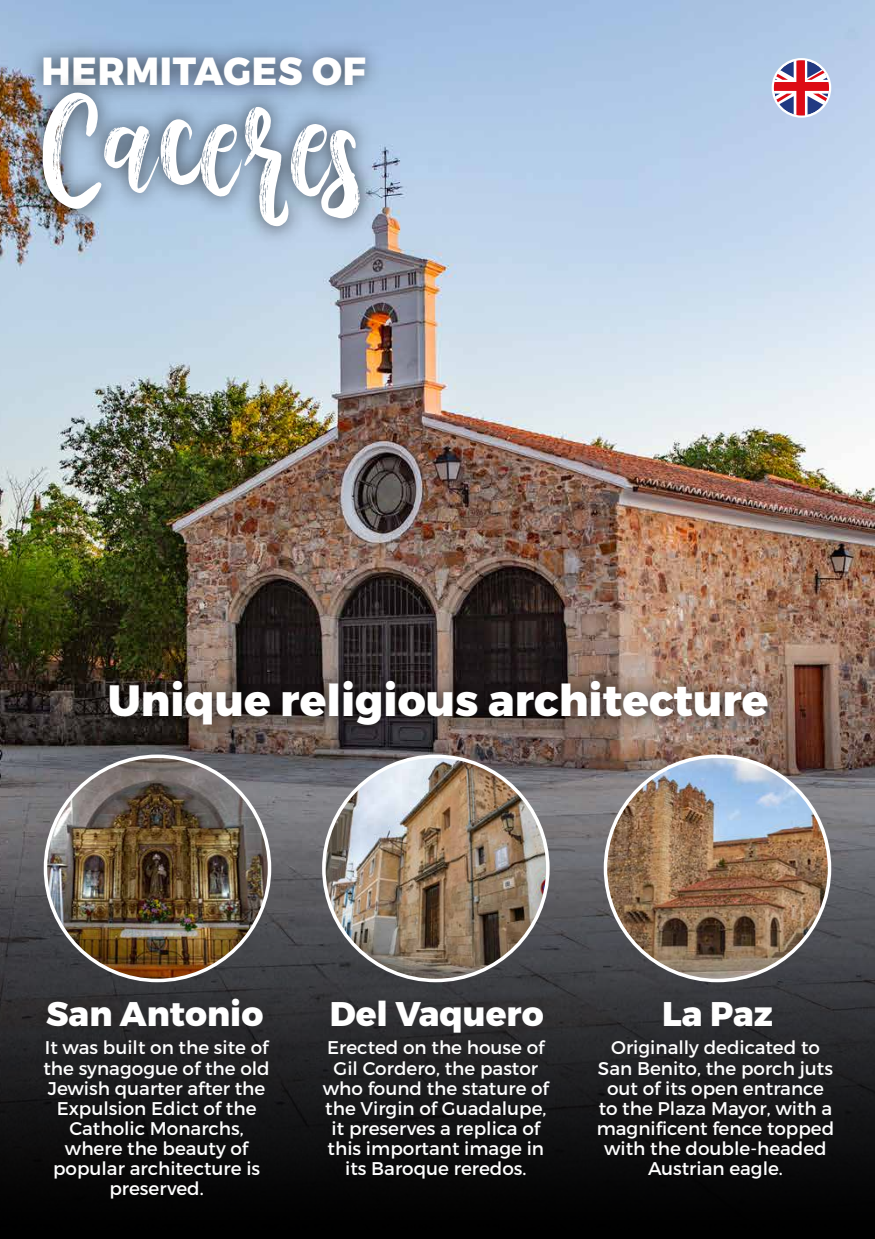
<style>
.page{position:relative;width:875px;height:1239px;background:#fff}
.page>*{position:absolute;margin:0;border:0;box-sizing:border-box;transform-origin:0 0}
.t1{font:112px "Austhina Brush Calligraphy Scratch";color:#fff;scale:.96 1}
.t2{font:800 43.75px "Montserrat";color:#fff}
.t3{font:800 39.11px "Montserrat";letter-spacing:.02em;color:#fff;scale:.95 1}
.t4{font:800 34.12px "Montserrat";color:#fff}
.t5{font:18.38px/20.1px "Montserrat";color:#fff;text-align:center}
</style>
<div class="page">
<img style="left:0;top:0;width:875px;height:730px">
<svg style="left:0;top:730px;width:875px;height:508px;background:#2b2b2d"></svg>
<img style="left:15px;top:25px;width:378px;height:99px">
<img style="left:81px;top:652px;width:714px;height:104px">
<img style="left:15px;top:61px;width:375px;height:215px">
<img style="left:324px;top:756px;width:224px;height:224px;border-radius:112px">
<img style="left:46px;top:756px;width:224px;height:224px;border-radius:112px">
<img style="left:606px;top:756px;width:224px;height:224px;border-radius:112px">
<svg style="left:772px;top:58px;width:59px;height:60px"></svg>
<svg style="left:774px;top:60px;width:55px;height:55px"></svg>
<h3 class="t3" style="left:42px;top:47px;width:343px">HERMITAGES OF</h3>
<h1 class="t1" style="left:42px;top:98px;width:337px">CACERES</h1>
<h2 class="t2" style="left:108px;top:672px;width:662px">Unique religious architecture</h2>
<h3 class="t4" style="left:46px;top:992px;width:219px">San Antonio</h3>
<h3 class="t4" style="left:330px;top:992px;width:215px">Del Vaquero</h3>
<h3 class="t4" style="left:662px;top:992px;width:112px">La Paz</h3>
<p class="t5" style="left:43px;top:1037px;width:228px">It was built on the site of the synagogue of the old<br>Jewish quarter after the<br>Expulsion Edict of the<br>Catholic Monarchs, where the beauty of popular architecture is preserved.</p>
<p class="t5" style="left:323px;top:1037px;width:228px">Erected on the house of<br>Gil Cordero, the pastor who found the stature of the Virgin of Guadalupe, it preserves a replica of this important image in its Baroque reredos.</p>
<p class="t5" style="left:597px;top:1037px;width:239px">Originally dedicated to<br>San Benito, the porch juts out of its open entrance to the Plaza Mayor, with a magnificent fence topped with the double-headed<br>Austrian eagle.</p>
</div>
